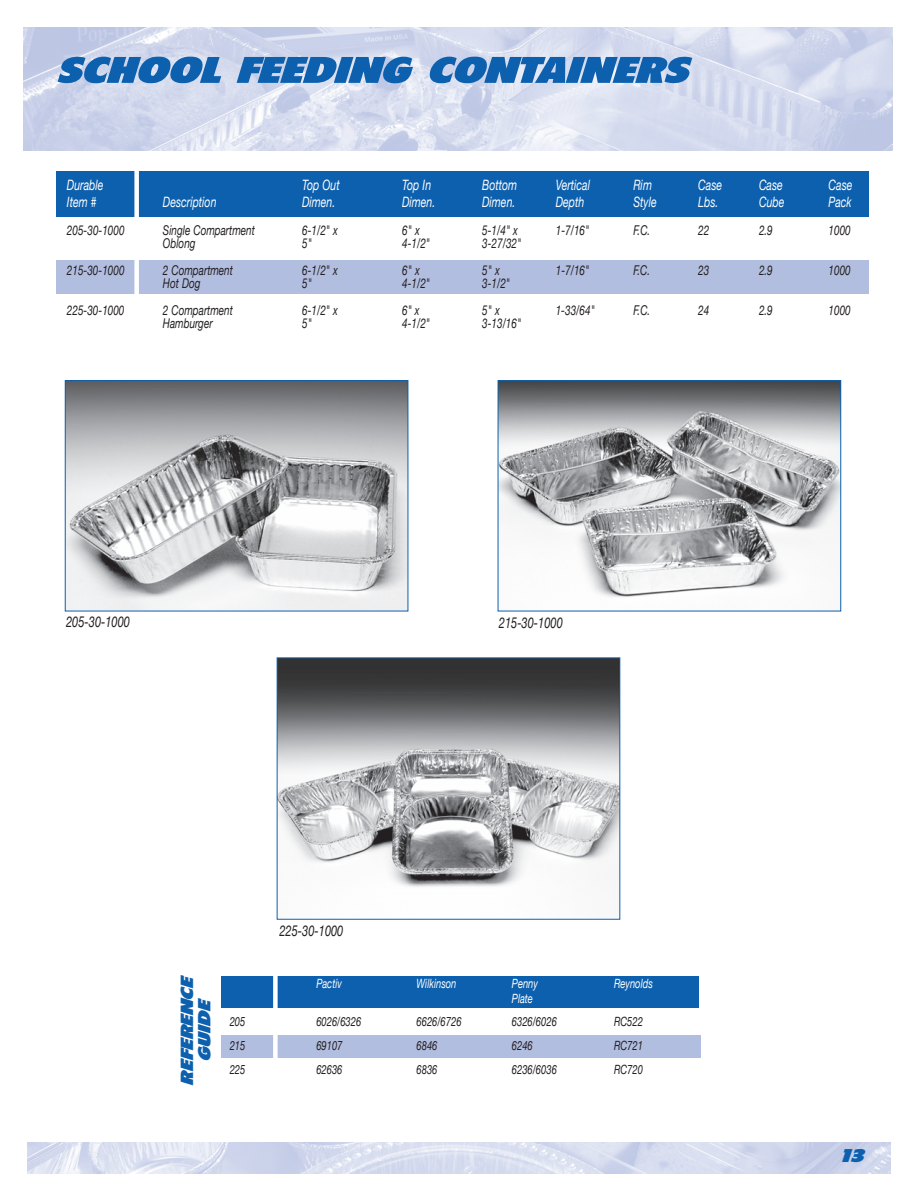
<style>
.page{position:relative;width:918px;height:1188px;background:#fff}
.page>*{position:absolute;margin:0;border:0;box-sizing:border-box;transform-origin:0 0}
.t1{font:36px "Flanders Ital";color:#0d60ae;scale:1.43 1}
.t2{font:18px "Flanders Ital";color:#0d60ae;scale:1.54 1}
.t3{font:17.1px/17.2px "Flanders Ital";color:#0d60ae;text-align:center;scale:1.43 1}
.t4{font:italic 15px "Helvetica Neue";color:#231f20;scale:.74 1}
.t5{font:italic 14.25px "Helvetica Neue";color:#fff;scale:.74 1}
.t6{font:italic 13.5px "Helvetica Neue";color:#231f20;scale:.74 1}
.t7{font:italic 12.75px "Helvetica Neue";color:#231f20;scale:.74 1}
.t8{font:italic 12.75px "Helvetica Neue";color:#fff;scale:.74 1}
</style>
<div class="page">
<img style="left:23px;top:27px;width:870px;height:123px">
<img style="left:28px;top:1142px;width:862px;height:32px">
<div style="left:56px;top:260px;width:812px;height:34px;background:#b2bee0"></div>
<img style="left:67px;top:382px;width:339px;height:227px">
<div style="left:65px;top:380px;width:343px;height:231px;border:1px solid #0d60ae"></div>
<img style="left:500px;top:382px;width:339px;height:215px">
<div style="left:498px;top:380px;width:343px;height:231px;border:1px solid #0d60ae"></div>
<img style="left:279px;top:659px;width:339px;height:228px">
<div style="left:277px;top:657px;width:343px;height:263px;border:1px solid #0d60ae"></div>
<div style="left:56px;top:171px;width:812px;height:45px;background:#0d60ae"></div>
<div style="left:134px;top:171px;width:5px;height:181px;background:#fff"></div>
<div style="left:221px;top:976px;width:478px;height:31px;background:#0d60ae"></div>
<div style="left:221px;top:1035px;width:479px;height:23px;background:#b2bee0"></div>
<div style="left:273px;top:973px;width:5px;height:108px;background:#fff"></div>
<h1 class="t1" style="left:56px;top:49px;width:443px">SCHOOL FEEDING CONTAINERS</h1>
<p class="t5" style="left:67px;top:177px;width:51px">Durable</p>
<p class="t5" style="left:302px;top:177px;width:52px">Top Out</p>
<p class="t5" style="left:402px;top:177px;width:41px">Top In</p>
<p class="t5" style="left:482px;top:177px;width:49px">Bottom</p>
<p class="t5" style="left:556px;top:177px;width:48px">Vertical</p>
<p class="t5" style="left:633px;top:177px;width:27px">Rim</p>
<p class="t5" style="left:698px;top:177px;width:34px">Case</p>
<p class="t5" style="left:759px;top:177px;width:34px">Case</p>
<p class="t5" style="left:829px;top:177px;width:34px">Case</p>
<p class="t5" style="left:67px;top:193px;width:42px">Item #</p>
<p class="t5" style="left:163px;top:193px;width:74px">Description</p>
<p class="t5" style="left:302px;top:193px;width:46px">Dimen.</p>
<p class="t5" style="left:402px;top:193px;width:46px">Dimen.</p>
<p class="t5" style="left:482px;top:193px;width:46px">Dimen.</p>
<p class="t5" style="left:556px;top:193px;width:40px">Depth</p>
<p class="t5" style="left:633px;top:193px;width:33px">Style</p>
<p class="t5" style="left:698px;top:193px;width:29px">Lbs.</p>
<p class="t5" style="left:759px;top:193px;width:36px">Cube</p>
<p class="t5" style="left:829px;top:193px;width:33px">Pack</p>
<p class="t6" style="left:67px;top:222px;width:79px">205-30-1000</p>
<p class="t6" style="left:163px;top:222px;width:126px">Single Compartment</p>
<p class="t6" style="left:302px;top:222px;width:50px">6-1/2" x</p>
<p class="t6" style="left:402px;top:222px;width:25px">6" x</p>
<p class="t6" style="left:482px;top:222px;width:50px">5-1/4" x</p>
<p class="t6" style="left:556px;top:222px;width:47px">1-7/16"</p>
<p class="t6" style="left:633px;top:222px;width:24px">F.C.</p>
<p class="t6" style="left:698px;top:222px;width:16px">22</p>
<p class="t6" style="left:759px;top:222px;width:20px">2.9</p>
<p class="t6" style="left:829px;top:222px;width:31px">1000</p>
<p class="t6" style="left:163px;top:235px;width:46px">Oblong</p>
<p class="t6" style="left:302px;top:235px;width:15px">5"</p>
<p class="t6" style="left:402px;top:235px;width:39px">4-1/2"</p>
<p class="t6" style="left:482px;top:235px;width:54px">3-27/32"</p>
<p class="t6" style="left:67px;top:262px;width:79px">215-30-1000</p>
<p class="t6" style="left:163px;top:262px;width:96px">2 Compartment</p>
<p class="t6" style="left:302px;top:262px;width:50px">6-1/2" x</p>
<p class="t6" style="left:402px;top:262px;width:25px">6" x</p>
<p class="t6" style="left:482px;top:262px;width:25px">5" x</p>
<p class="t6" style="left:556px;top:262px;width:47px">1-7/16"</p>
<p class="t6" style="left:633px;top:262px;width:24px">F.C.</p>
<p class="t6" style="left:698px;top:262px;width:16px">23</p>
<p class="t6" style="left:759px;top:262px;width:20px">2.9</p>
<p class="t6" style="left:829px;top:262px;width:31px">1000</p>
<p class="t6" style="left:163px;top:275px;width:52px">Hot Dog</p>
<p class="t6" style="left:302px;top:275px;width:15px">5"</p>
<p class="t6" style="left:402px;top:275px;width:39px">4-1/2"</p>
<p class="t6" style="left:482px;top:275px;width:39px">3-1/2"</p>
<p class="t6" style="left:67px;top:302px;width:79px">225-30-1000</p>
<p class="t6" style="left:163px;top:302px;width:96px">2 Compartment</p>
<p class="t6" style="left:302px;top:302px;width:50px">6-1/2" x</p>
<p class="t6" style="left:402px;top:302px;width:25px">6" x</p>
<p class="t6" style="left:482px;top:302px;width:25px">5" x</p>
<p class="t6" style="left:556px;top:302px;width:54px">1-33/64"</p>
<p class="t6" style="left:633px;top:302px;width:24px">F.C.</p>
<p class="t6" style="left:698px;top:302px;width:16px">24</p>
<p class="t6" style="left:759px;top:302px;width:20px">2.9</p>
<p class="t6" style="left:829px;top:302px;width:31px">1000</p>
<p class="t6" style="left:163px;top:315px;width:69px">Hamburger</p>
<p class="t6" style="left:302px;top:315px;width:15px">5"</p>
<p class="t6" style="left:402px;top:315px;width:39px">4-1/2"</p>
<p class="t6" style="left:482px;top:315px;width:54px">3-13/16"</p>
<p class="t4" style="left:66px;top:613px;width:88px">205-30-1000</p>
<p class="t4" style="left:499px;top:613px;width:88px">215-30-1000</p>
<p class="t4" style="left:279px;top:921px;width:88px">225-30-1000</p>
<p class="t3" style="left:179px;top:1086px;width:77px;rotate:-90deg">REFERENCE<br>GUIDE</p>
<p class="t8" style="left:316px;top:976px;width:36px">Pactiv</p>
<p class="t8" style="left:417px;top:976px;width:55px">Wilkinson</p>
<p class="t8" style="left:512px;top:976px;width:37px">Penny</p>
<p class="t8" style="left:614px;top:976px;width:54px">Reynolds</p>
<p class="t8" style="left:512px;top:991px;width:30px">Plate</p>
<p class="t7" style="left:230px;top:1014px;width:23px">205</p>
<p class="t7" style="left:316px;top:1014px;width:62px">6026/6326</p>
<p class="t7" style="left:417px;top:1014px;width:62px">6626/6726</p>
<p class="t7" style="left:512px;top:1014px;width:62px">6326/6026</p>
<p class="t7" style="left:614px;top:1014px;width:41px">RC522</p>
<p class="t7" style="left:230px;top:1038px;width:23px">215</p>
<p class="t7" style="left:316px;top:1038px;width:37px">69107</p>
<p class="t7" style="left:417px;top:1038px;width:30px">6846</p>
<p class="t7" style="left:512px;top:1038px;width:30px">6246</p>
<p class="t7" style="left:614px;top:1038px;width:41px">RC721</p>
<p class="t7" style="left:230px;top:1062px;width:23px">225</p>
<p class="t7" style="left:316px;top:1062px;width:37px">62636</p>
<p class="t7" style="left:417px;top:1062px;width:30px">6836</p>
<p class="t7" style="left:512px;top:1062px;width:62px">6236/6036</p>
<p class="t7" style="left:614px;top:1062px;width:41px">RC720</p>
<h2 class="t2" style="left:837px;top:1145px;width:19px">13</h2>
</div>
